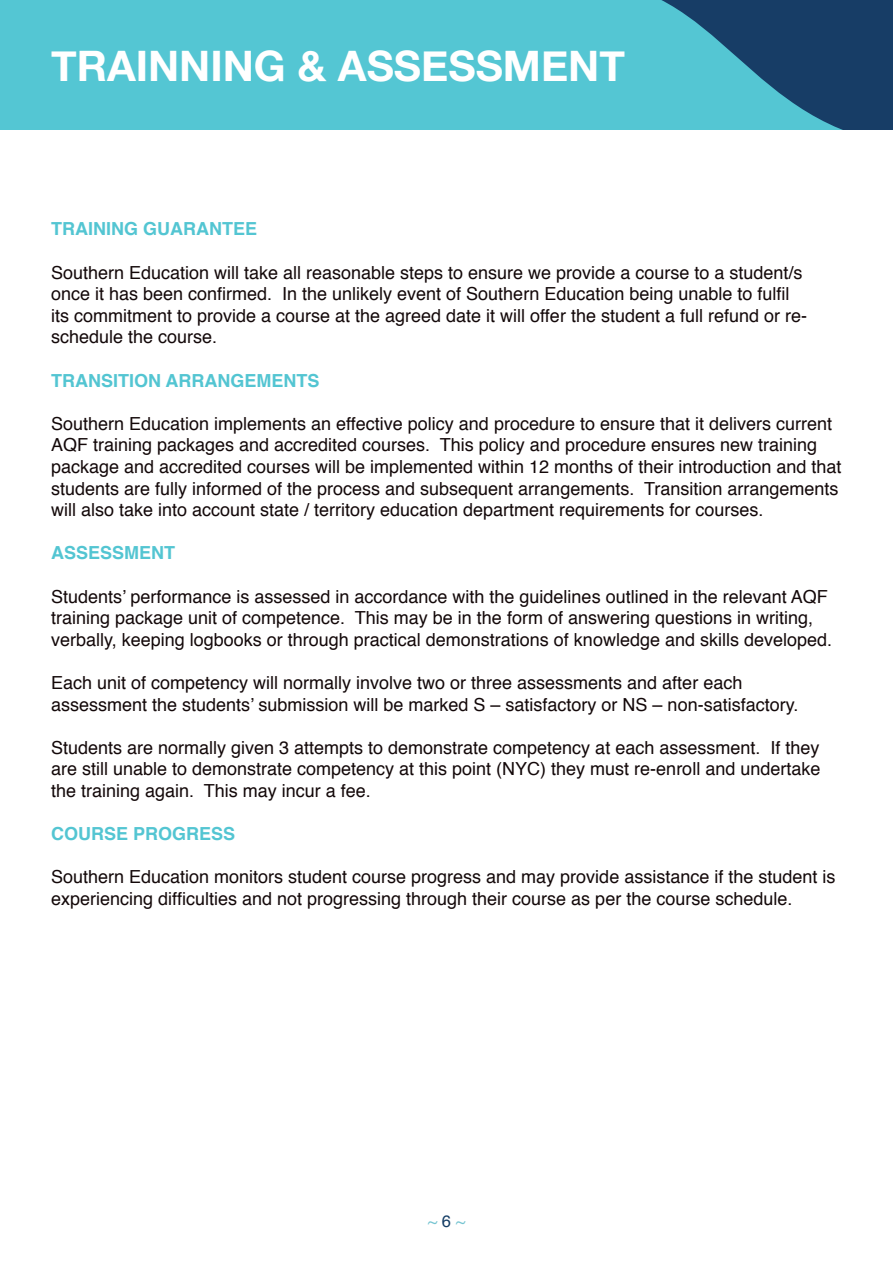
<style>
.page{position:relative;width:893px;height:1263px;background:#fff}
.page>*{position:absolute;margin:0;border:0;box-sizing:border-box;transform-origin:0 0}
.t1{font:700 42px "Helvetica Neue";color:#fff}
.Body{font:18px/21.6px "Helvetica";color:#130809}
.Body-2{font:700 18px "Helvetica";color:#53c5d2}
.t2{font:16.5px "Helvetica";color:#75c4d1}
.s1{color:#153d65}
</style>
<div class="page">
<div style="left:0;top:0;width:893px;height:129px;background:#54c6d3"></div>
<svg style="left:661px;top:0;width:232px;height:129px"></svg>
<p class="t1" style="left:51px;top:34px;width:576px">TRAINNING &amp; ASSESSMENT</p>
<p class="Body-2" style="left:51px;top:214px;width:207px">TRAINING GUARANTEE</p>
<p class="Body" style="left:51px;top:262px;width:758px">Southern Education will take all reasonable steps to ensure we provide a course to a student/s once it has been confirmed. In the unlikely event of Southern Education being unable to fulfil its commitment to provide a course at the agreed date it will offer the student a full refund or re&shy;schedule the course.</p>
<p class="Body-2" style="left:51px;top:366px;width:270px">TRANSITION ARRANGEMENTS</p>
<p class="Body" style="left:51px;top:413px;width:792px">Southern Education implements an effective policy and procedure to ensure that it delivers current AQF training packages and accredited courses. This policy and procedure ensures new training package and accredited courses will be implemented within 12 months of their introduction and that students are fully informed of the process and subsequent arrangements. Transition arrangements will also take into account state / territory education department requirements for courses.</p>
<p class="Body-2" style="left:51px;top:538px;width:126px">ASSESSMENT</p>
<p class="Body" style="left:51px;top:586px;width:783px">Students’ performance is assessed in accordance with the guidelines outlined in the relevant AQF training package unit of competence. This may be in the form of answering questions in writing, verbally, keeping logbooks or through practical demonstrations of knowledge and skills developed.</p>
<p class="Body" style="left:51px;top:672px;width:749px">Each unit of competency will normally involve two or three assessments and after each assessment the students’ submission will be marked S – satisfactory or NS – non-satisfactory.</p>
<p class="Body" style="left:51px;top:737px;width:771px;text-align:justify">Students are normally given 3 attempts to demonstrate competency at each assessment. If they are still unable to demonstrate competency at this point (NYC) they must re-enroll and undertake the training again. This may incur a fee.</p>
<p class="Body-2" style="left:51px;top:819px;width:186px">COURSE PROGRESS</p>
<p class="Body" style="left:51px;top:867px;width:786px">Southern Education monitors student course progress and may provide assistance if the student is experiencing difficulties and not progressing through their course as per the course schedule.</p>
<p class="t2" style="left:428px;top:1209px;width:39px">~<span class="s1">6</span>~</p>
</div>
